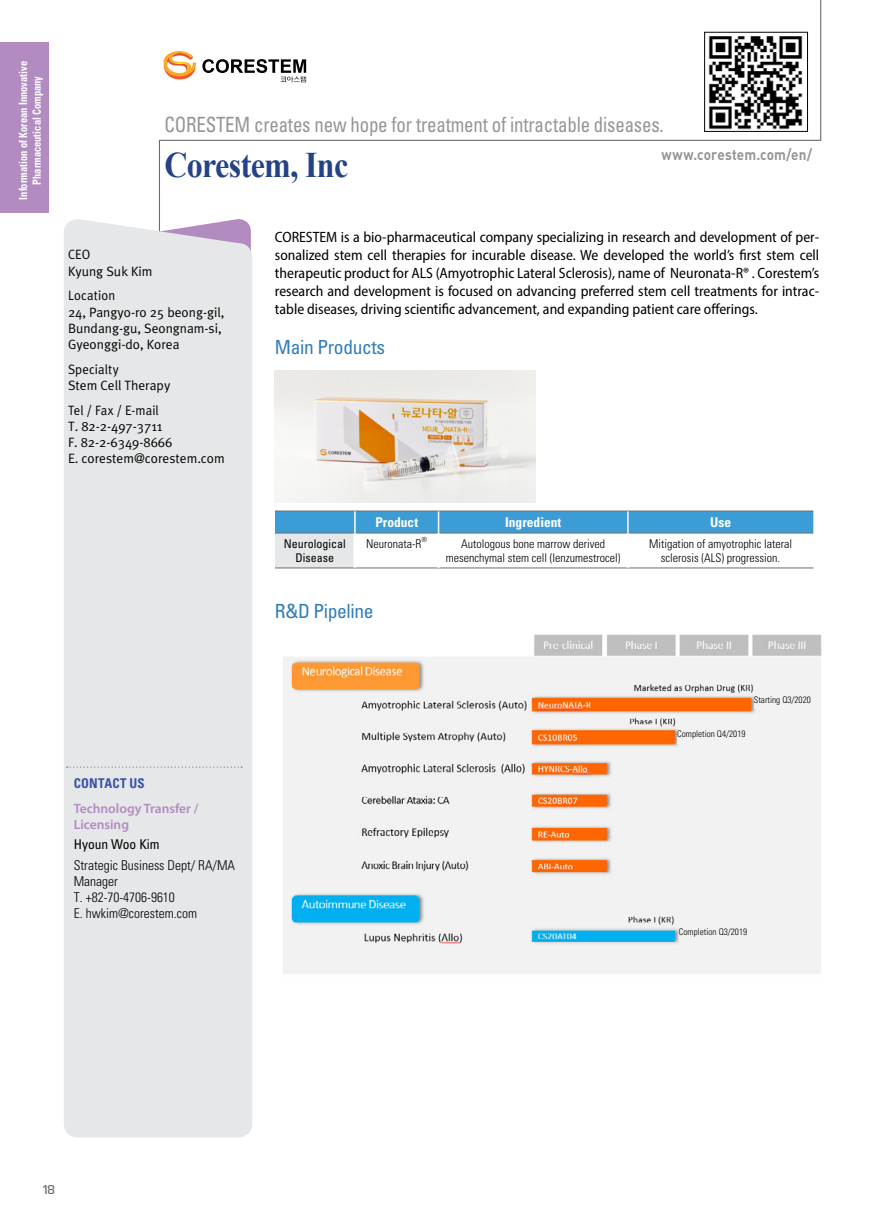
<style>
.page{position:relative;width:893px;height:1212px;background:#fff}
.page>*{position:absolute;margin:0;border:0;box-sizing:border-box;transform-origin:0 0}
.t1{font:700 36px "Times New Roman";letter-spacing:-.02em;color:#244288;scale:.89 1}
.t2{font:condensed 21px "Univers";letter-spacing:-.01em;color:#939598;scale:.9 1}
.t3{font:condensed 19.5px "Univers";letter-spacing:-.02em;color:#307eb7}
.t4{font:semi-condensed 15px/18px "Myriad Pro";color:#000;text-align:justify}
.t5{font:700 15px "DIN";letter-spacing:.005em;color:#939598;scale:.9 1}
.t6{font:13.5px/16.2px "Meta Plus Normal";color:#000;scale:.95 1}
.t7{font:300 condensed 13.5px/16.2px "Univers";color:#000}
.t8{font:600 13.5px/16.2px "Myriad Pro";color:#b28bc0}
.t9{font:700 condensed 13.5px "Univers";color:#fff}
.t10{font:condensed 13.5px "Univers";color:#000}
.t11{font:700 condensed 13.5px "Univers";letter-spacing:.02em;color:#3853a4;scale:.95 1}
.t12{font:300 13.5px "Olney";color:#6d6e71;scale:.95 1}
.t13{font:300 condensed 12px/14.4px "Univers";color:#000;text-align:center}
.t14{font:condensed 12px/14.4px "Univers";color:#000;text-align:center}
.t15{font:700 condensed 11.25px/13.5px "Univers";color:#fff;text-align:center;scale:.93 1}
.t16{font:300 condensed 9.15px "Univers";color:#000}
.t17{font:300 condensed 7.05px "Univers";color:#000}
</style>
<div class="page">
<div style="left:0;top:43px;width:49px;height:170px;background:#b28bc0"></div>
<svg style="left:158px;top:0;width:664px;height:219px"></svg>
<div style="left:275px;top:533px;width:80px;height:35px;background:#e6e7e8"></div>
<hr style="left:275px;top:567px;width:80px;height:1px;background:#6d6e71">
<hr style="left:355px;top:567px;width:84px;height:1px;background:#6d6e71">
<hr style="left:439px;top:567px;width:189px;height:1px;background:#6d6e71">
<hr style="left:628px;top:567px;width:185px;height:1px;background:#6d6e71">
<hr style="left:275px;top:533px;width:80px;height:1px;background:#6d6e71">
<hr style="left:355px;top:533px;width:84px;height:1px;background:#6d6e71">
<hr style="left:439px;top:533px;width:189px;height:1px;background:#6d6e71">
<hr style="left:628px;top:533px;width:185px;height:1px;background:#6d6e71">
<hr style="left:353px;top:533px;width:3px;height:34px;background:#fff">
<hr style="left:437px;top:533px;width:3px;height:34px;background:#fff">
<hr style="left:626px;top:533px;width:3px;height:34px;background:#fff">
<svg style="left:275px;top:511px;width:538px;height:22px;background:#3f9ad1"></svg>
<hr style="left:627px;top:511px;width:2px;height:22px;background:#fff">
<div style="left:64px;top:219px;width:188px;height:918px;background:#e6e7e8"></div>
<svg style="left:67px;top:766px;width:175px;height:2px"></svg>
<img style="left:706px;top:34px;width:100px;height:96px">
<div style="left:704px;top:32px;width:104px;height:100px;border:1px solid #000"></div>
<img style="left:275px;top:371px;width:261px;height:131px">
<img style="left:283px;top:634px;width:539px;height:340px">
<svg style="left:164px;top:51px;width:142px;height:33px"></svg>
<div style="left:754px;top:695px;width:64px;height:14px;background:#f2f2f2"></div>
<div style="left:677px;top:730px;width:81px;height:14px;background:#f2f2f2"></div>
<div style="left:679px;top:927px;width:81px;height:14px;background:#f2f2f2"></div>
<p class="t15" style="left:17px;top:200px;width:150px;rotate:-90deg">Information of Korean Innovative<br>Pharmaceutical Company</p>
<h2 class="t2" style="left:164px;top:111px;width:556px">CORESTEM creates new hope for treatment of intractable diseases.</h2>
<h1 class="t1" style="left:164px;top:141px;width:208px">Corestem, Inc</h1>
<p class="t5" style="left:661px;top:144px;width:169px">www.corestem.com/en/</p>
<p class="t6" style="left:68px;top:246px;width:90px">CEO<br>Kyung Suk Kim</p>
<p class="t6" style="left:68px;top:287px;width:166px">Location<br>24, Pangyo-ro 25 beong-gil,<br>Bundang-gu, Seongnam-si,<br>Gyeonggi-do, Korea</p>
<p class="t6" style="left:68px;top:361px;width:109px">Specialty<br>Stem Cell Therapy</p>
<p class="t6" style="left:68px;top:402px;width:166px">Tel / Fax / E-mail<br>T. 82-2-497-3711<br>F. 82-2-6349-8666<br>E. corestem@corestem.com</p>
<p class="t4" style="left:275px;top:228px;width:546px">CORESTEM is a bio-pharmaceutical company specializing in research and development of per&shy;sonalized stem cell therapies for incurable disease. We developed the world’s first stem cell therapeutic product for ALS (Amyotrophic Lateral Sclerosis), name of Neuronata-R® . Corestem’s research and development is focused on advancing preferred stem cell treatments for intrac&shy;table diseases, driving scientific advancement, and expanding patient care offerings.</p>
<h3 class="t3" style="left:275px;top:334px;width:112px">Main Products</h3>
<p class="t9" style="left:375px;top:514px;width:44px">Product</p>
<p class="t9" style="left:505px;top:514px;width:58px">Ingredient</p>
<p class="t9" style="left:710px;top:514px;width:22px">Use</p>
<p class="t14" style="left:284px;top:536px;width:63px">Neurological<br>Disease</p>
<p class="t13" style="left:366px;top:536px;width:57px">Neuronata-R</p>
<p class="t17" style="left:422px;top:535px;width:7px">®</p>
<p class="t13" style="left:446px;top:536px;width:176px">Autologous bone marrow derived mesenchymal stem cell (lenzumestrocel)</p>
<p class="t13" style="left:649px;top:536px;width:145px">Mitigation of amyotrophic lateral sclerosis (ALS) progression.</p>
<h3 class="t3" style="left:275px;top:598px;width:100px">R&amp;D Pipeline</h3>
<p class="t11" style="left:74px;top:775px;width:76px">CONTACT US</p>
<p class="t8" style="left:74px;top:800px;width:126px">Technology Transfer /<br>Licensing</p>
<p class="t10" style="left:74px;top:836px;width:87px">Hyoun Woo Kim</p>
<p class="t7" style="left:74px;top:857px;width:163px">Strategic Business Dept/ RA/MA<br>Manager<br>T. +82-70-4706-9610<br>E. hwkim@corestem.com</p>
<p class="t16" style="left:754px;top:694px;width:59px">Starting Q3/2020</p>
<p class="t16" style="left:677px;top:729px;width:70px">Completion Q4/2019</p>
<p class="t16" style="left:679px;top:926px;width:70px">Completion Q3/2019</p>
<p class="t12" style="left:43px;top:1181px;width:15px">18</p>
</div>
